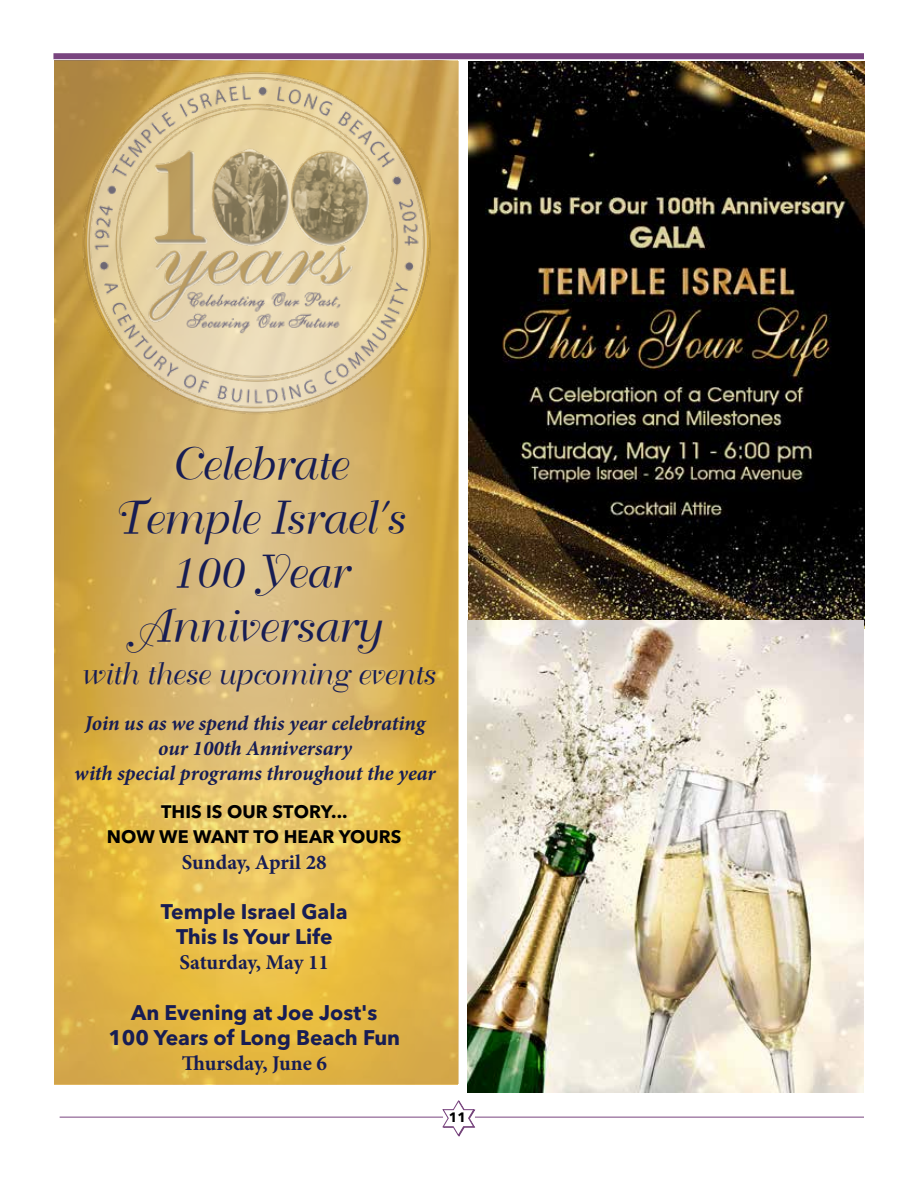
<style>
.page{position:relative;width:918px;height:1188px;background:#fff}
.page>*{position:absolute;margin:0;border:0;box-sizing:border-box;transform-origin:0 0}
.t1{font:45px/54px "Duchess";color:#171d54;text-align:center}
.t2{font:30px "Duchess";color:#171d54}
.t3{font:italic 700 21px/25.2px "Minion Pro";letter-spacing:-.005em;color:#171d54;text-align:center}
.t4{font:700 21px/25.2px "Avenir Next LT Pro";color:#171d54;text-align:center}
.t5{font:700 21px "Minion Pro";color:#171d54}
.t6{font:700 18px/25.2px "Avenir Next LT Pro";color:#000;text-align:center}
.t7{font:700 13.5px "Avenir Next LT Pro";color:#000}
</style>
<div class="page">
<svg style="left:443px;top:1100px;width:32px;height:37px"></svg>
<hr style="left:475px;top:1117px;width:389px;height:1px;background:#79457f">
<hr style="left:60px;top:1117px;width:383px;height:1px;background:#79457f">
<div style="left:53px;top:53px;width:811px;height:6px;background:#79457f"></div>
<svg style="left:55px;top:61px;width:404px;height:1023px;background:#dbb457"></svg>
<img style="left:76px;top:62px;width:361px;height:362px">
<img style="left:469px;top:62px;width:396px;height:566px">
<img style="left:467px;top:621px;width:396px;height:472px">
<h1 class="t1" style="left:112px;top:439px;width:292px">Celebrate<br>Temple Israel's<br>100 Year<br>Anniversary</h1>
<h2 class="t2" style="left:80px;top:657px;width:355px">with these upcoming events</h2>
<p class="t3" style="left:74px;top:710px;width:363px">Join us as we spend this year celebrating our 100th Anniversary<br>with special programs throughout the year</p>
<p class="t6" style="left:107px;top:799px;width:296px">THIS IS OUR STORY...<br>NOW WE WANT TO HEAR YOURS</p>
<p class="t5" style="left:182px;top:847px;width:146px">Sunday, April 28</p>
<p class="t4" style="left:161px;top:899px;width:188px">Temple Israel Gala<br>This Is Your Life</p>
<p class="t5" style="left:180px;top:948px;width:151px">Saturday, May 11</p>
<p class="t4" style="left:108px;top:1000px;width:293px">An Evening at Joe Jost's<br>100 Years of Long Beach Fun</p>
<p class="t5" style="left:182px;top:1049px;width:147px">Thursday, June 6</p>
<p class="t7" style="left:449px;top:1109px;width:19px">11</p>
</div>
